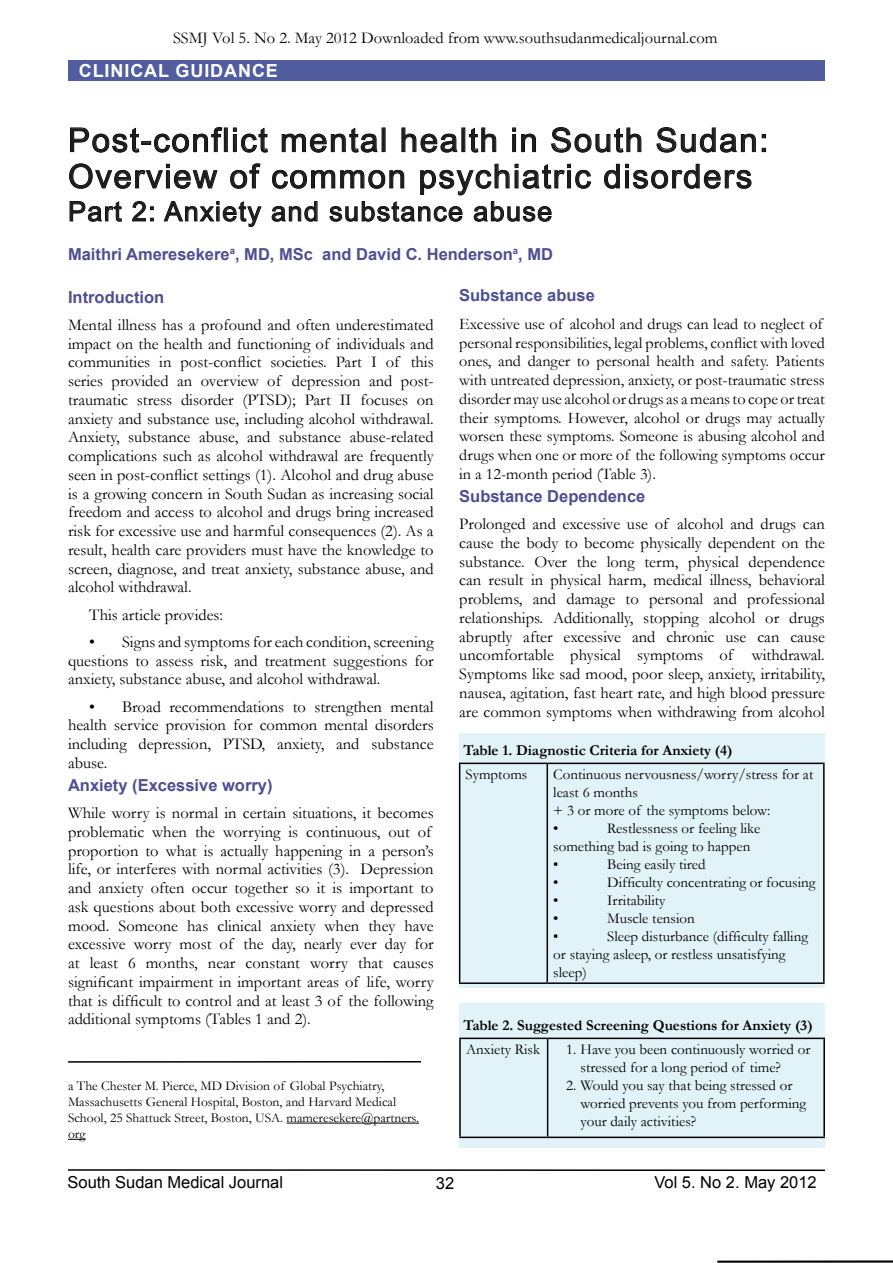
<style>
.page{position:relative;width:893px;height:1263px;background:#fff}
.page>*{position:absolute;margin:0;border:0;box-sizing:border-box;transform-origin:0 0}
.t1{font:33px/36.3px "Arial";letter-spacing:.05em;color:#1d1c1d}
.t2{font:27px "Arial";letter-spacing:.05em;color:#1d1c1d}
.t3{font:700 18px "Arial";letter-spacing:.05em;color:#fff}
.t4{font:16.5px/18.8px "Garamond";color:#000;text-align:justify}
.t5{font:700 16.5px "Arial";color:#4f4e93}
.t6{font:16.5px "Arial";color:#000}
.t7{font:16.2px/18.8px "Garamond";color:#000}
.t8{font:15px/18px "Garamond";color:#000}
.t9{font:700 15px "Garamond";color:#000}
.t10{font:13.5px/16.2px "Garamond";color:#000}
</style>
<div class="page">
<hr style="left:68px;top:1169px;width:757px;height:2px;background:#000">
<div style="left:68px;top:60px;width:757px;height:20px;background:#525da0"></div>
<hr style="left:68px;top:1061px;width:353px;height:2px;background:#000">
<svg style="left:70px;top:127px;width:153px;height:26px"></svg>
<div style="left:224px;top:128px;width:3px;height:24px;border:1px solid #000"></div>
<svg style="left:233px;top:128px;width:35px;height:25px"></svg>
<svg style="left:281px;top:128px;width:97px;height:25px"></svg>
<svg style="left:401px;top:127px;width:57px;height:26px"></svg>
<svg style="left:469px;top:127px;width:27px;height:26px"></svg>
<svg style="left:513px;top:128px;width:23px;height:24px"></svg>
<svg style="left:551px;top:127px;width:91px;height:26px"></svg>
<svg style="left:656px;top:127px;width:100px;height:26px"></svg>
<svg style="left:69px;top:163px;width:149px;height:26px"></svg>
<svg style="left:230px;top:163px;width:31px;height:26px"></svg>
<svg style="left:604px;top:164px;width:16px;height:25px"></svg>
<svg style="left:626px;top:164px;width:126px;height:25px"></svg>
<svg style="left:69px;top:201px;width:53px;height:21px"></svg>
<svg style="left:132px;top:201px;width:21px;height:21px"></svg>
<svg style="left:164px;top:201px;width:98px;height:26px"></svg>
<svg style="left:271px;top:164px;width:320px;height:58px"></svg>
<hr style="left:287px;top:1123px;width:132px;height:1px;background:#000">
<svg style="left:68px;top:1139px;width:17px;height:1px"></svg>
<hr style="left:717px;top:1261px;width:176px;height:1px;background:#000">
<div style="left:459px;top:733px;width:366px;height:255px;background:#e1f3f9"></div>
<hr style="left:459px;top:763px;width:88px;height:1px;background:#000">
<hr style="left:459px;top:764px;width:1px;height:218px;background:#000">
<hr style="left:547px;top:763px;width:278px;height:1px;background:#000">
<hr style="left:546px;top:764px;width:2px;height:218px;background:#000">
<hr style="left:823px;top:764px;width:2px;height:218px;background:#000">
<hr style="left:459px;top:982px;width:88px;height:2px;background:#000">
<hr style="left:547px;top:982px;width:278px;height:2px;background:#000">
<div style="left:459px;top:1003px;width:366px;height:145px;background:#e1f3f9"></div>
<hr style="left:459px;top:1037px;width:89px;height:2px;background:#000">
<hr style="left:459px;top:1039px;width:2px;height:97px;background:#000">
<hr style="left:548px;top:1037px;width:277px;height:2px;background:#000">
<hr style="left:547px;top:1039px;width:1px;height:97px;background:#000">
<hr style="left:823px;top:1039px;width:2px;height:97px;background:#000">
<hr style="left:459px;top:1136px;width:89px;height:2px;background:#000">
<hr style="left:548px;top:1136px;width:277px;height:2px;background:#000">
<p class="t4" style="left:173px;top:28px;width:546px">SSMJ Vol 5. No 2. May 2012 Downloaded from www.southsudanmedicaljournal.com</p>
<p class="t3" style="left:79px;top:58px;width:24px">CLINI</p>
<p class="t3" style="left:130px;top:58px;width:57px">CAL GUI</p>
<p class="t3" style="left:210px;top:58px;width:69px">DANCE</p>
<h1 class="t1" style="left:68px;top:122px;width:702px">Post-conflict mental health in South Sudan:<br>Overview of common psychiatric disorders</h1>
<h2 class="t2" style="left:68px;top:194px;width:486px">Part 2: Anxiety and substance abuse</h2>
<p class="t5" style="left:68px;top:243px;width:487px">Maithri Ameresekere<sup>a</sup>, MD, MSc and David C. Henderson<sup>a</sup>, MD</p>
<p class="t5" style="left:68px;top:286px;width:98px">Introduction</p>
<p class="t4" style="left:68px;top:315px;width:367px">Mental illness has a profound and often underestimated impact on the health and functioning of individuals and communities in post-conflict societies. Part I of this series provided an overview of depression and post&shy;traumatic stress disorder (PTSD); Part II focuses on anxiety and substance use, including alcohol withdrawal.<br>Anxiety, substance abuse, and substance abuse-related complications such as alcohol withdrawal are frequently seen in post-conflict settings (1). Alcohol and drug abuse is a growing concern in South Sudan as increasing social freedom and access to alcohol and drugs bring increased risk for excessive use and harmful consequences (2). As a result, health care providers must have the knowledge to screen, diagnose, and treat anxiety, substance abuse, and alcohol withdrawal.</p>
<p class="t4" style="left:89px;top:605px;width:135px">This article provides:</p>
<p class="t4" style="left:68px;top:632px;width:367px;text-indent:21px">• Signs and symptoms for each condition, screening questions to assess risk, and treatment suggestions for anxiety, substance abuse, and alcohol withdrawal.</p>
<p class="t4" style="left:68px;top:697px;width:367px;text-indent:21px">• Broad recommendations to strengthen mental health service provision for common mental disorders including depression, PTSD, anxiety, and substance abuse.</p>
<p class="t5" style="left:68px;top:774px;width:206px">Anxiety (Excessive worry)</p>
<p class="t4" style="left:68px;top:803px;width:367px;text-align:left">While worry is normal in certain situations, it becomes problematic when the worrying is continuous, out of proportion to what is actually happening in a person’s life, or interferes with normal activities (3). Depression and anxiety often occur together so it is important to ask questions about both excessive worry and depressed mood. Someone has clinical anxiety when they have excessive worry most of the day, nearly ever day for at least 6 months, near constant worry that causes significant impairment in important areas of life, worry that is difficult to control and at least 3 of the following additional symptoms (Tables 1 and 2).</p>
<p class="t10" style="left:68px;top:1077px;width:352px">a The Chester M. Pierce, MD Division of Global Psychiatry, Massachusetts General Hospital, Boston, and Harvard Medical School, 25 Shattuck Street, Boston, USA. mameresekere@partners. org</p>
<p class="t5" style="left:459px;top:285px;width:137px">Substance abuse</p>
<p class="t7" style="left:459px;top:314px;width:367px">Excessive use of alcohol and drugs can lead to neglect of personal responsibilities, legal problems, conflict with loved ones, and danger to personal health and safety. Patients with untreated depression, anxiety, or post-traumatic stress disorder may use alcohol or drugs as a means to cope or treat their symptoms. However, alcohol or drugs may actually worsen these symptoms. Someone is abusing alcohol and drugs when one or more of the following symptoms occur in a 12-month period (Table 3).</p>
<p class="t5" style="left:459px;top:485px;width:188px">Substance Dependence</p>
<p class="t4" style="left:459px;top:514px;width:367px">Prolonged and excessive use of alcohol and drugs can cause the body to become physically dependent on the substance. Over the long term, physical dependence can result in physical harm, medical illness, behavioral problems, and damage to personal and professional relationships. Additionally, stopping alcohol or drugs abruptly after excessive and chronic use can cause uncomfortable physical symptoms of withdrawal.<br>Symptoms like sad mood, poor sleep, anxiety, irritability, nausea, agitation, fast heart rate, and high blood pressure are common symptoms when withdrawing from alcohol</p>
<p class="t9" style="left:463px;top:740px;width:271px">Table 1. Diagnostic Criteria for Anxiety (4)</p>
<p class="t8" style="left:466px;top:765px;width:63px">Symptoms</p>
<p class="t8" style="left:553px;top:765px;width:262px">Continuous nervousness/worry/stress for at least 6 months<br>+ 3 or more of the symptoms below:<br>•</p>
<p class="t8" style="left:553px;top:819px;width:209px;text-indent:54px">Restlessness or feeling like something bad is going to happen<br>•</p>
<p class="t8" style="left:607px;top:855px;width:100px">Being easily tired</p>
<p class="t8" style="left:553px;top:873px;width:7px">•</p>
<p class="t8" style="left:607px;top:873px;width:210px">Difficulty concentrating or focusing</p>
<p class="t8" style="left:553px;top:891px;width:7px">•</p>
<p class="t8" style="left:607px;top:891px;width:60px">Irritability</p>
<p class="t8" style="left:553px;top:909px;width:7px">•</p>
<p class="t8" style="left:607px;top:909px;width:89px">Muscle tension</p>
<p class="t8" style="left:553px;top:927px;width:7px">•</p>
<p class="t8" style="left:553px;top:927px;width:256px;text-indent:54px">Sleep disturbance (difficulty falling or staying asleep, or restless unsatisfying sleep)</p>
<p class="t9" style="left:463px;top:1015px;width:351px">Table 2. Suggested Screening Questions for Anxiety (3)</p>
<p class="t8" style="left:466px;top:1040px;width:76px">Anxiety Risk</p>
<p class="t8" style="left:581px;top:1040px;width:231px;text-indent:-15px">1. Have you been continuously worried or stressed for a long period of time?</p>
<p class="t8" style="left:581px;top:1076px;width:227px;text-indent:-15px">2. Would you say that being stressed or worried prevents you from performing your daily activities?</p>
<p class="t6" style="left:68px;top:1172px;width:217px">South Sudan Medical Journal</p>
<p class="t6" style="left:655px;top:1172px;width:164px">Vol 5. No 2. May 2012</p>
<p class="t6" style="left:436px;top:1172px;width:20px">32</p>
</div>
